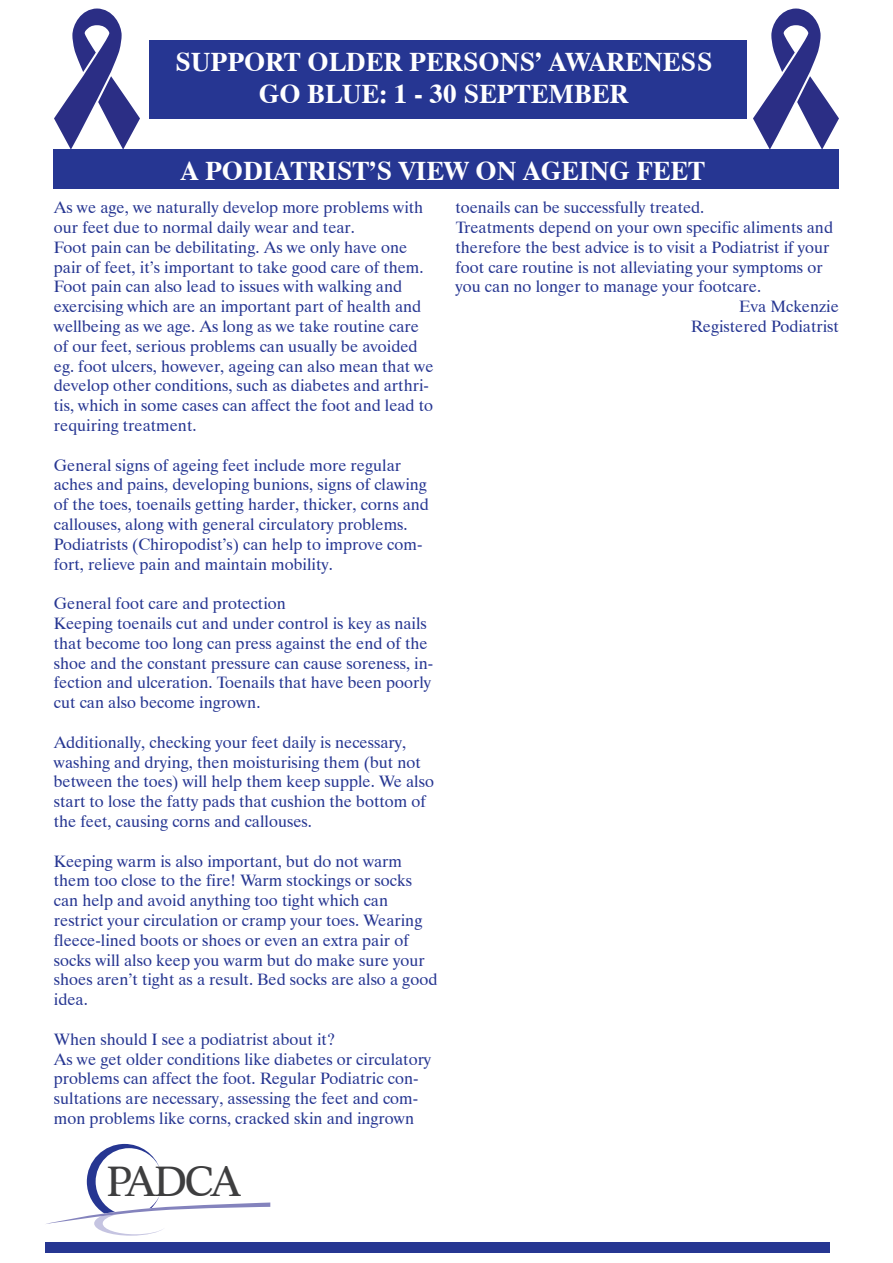
<style>
.page{position:relative;width:893px;height:1263px;background:#fff}
.page>*{position:absolute;margin:0;border:0;box-sizing:border-box;transform-origin:0 0}
.t1{font:40.8px "Dutch 809 BT Roman C";letter-spacing:-.07em;color:#3e3e3f}
.t2{font:700 27px "Dutch 801 BT";color:#fff}
.t3{font:16.5px/19.8px "Dutch 801 BT";color:#263692}
</style>
<div class="page">
<svg style="left:54px;top:9px;width:86px;height:141px"></svg>
<div style="left:149px;top:40px;width:597px;height:78px;background:#263692"></div>
<div style="left:54px;top:150px;width:785px;height:39px;background:#263692"></div>
<div style="left:45px;top:1242px;width:785px;height:11px;background:#263692"></div>
<svg style="left:753px;top:9px;width:86px;height:141px"></svg>
<svg style="left:46px;top:1144px;width:224px;height:92px"></svg>
<p class="t2" style="left:175px;top:45px;width:539px">SUPPORT OLDER PERSONS’ AWARENESS</p>
<p class="t2" style="left:259px;top:78px;width:371px">GO BLUE: 1 - 30 SEPTEMBER</p>
<p class="t2" style="left:181px;top:154px;width:526px">A PODIATRIST’S VIEW ON AGEING FEET</p>
<p class="t3" style="left:54px;top:197px;width:371px">As we age, we naturally develop more problems with our feet due to normal daily wear and tear.</p>
<p class="t3" style="left:54px;top:237px;width:381px">Foot pain can be debilitating. As we only have one pair of feet, it’s important to take good care of them.<br>Foot pain can also lead to issues with walking and exercising which are an important part of health and wellbeing as we age. As long as we take routine care of our feet, serious problems can usually be avoided eg. foot ulcers, however, ageing can also mean that we develop other conditions, such as diabetes and arthri&shy;tis, which in some cases can affect the foot and lead to requiring treatment.</p>
<p class="t3" style="left:54px;top:455px;width:377px">General signs of ageing feet include more regular aches and pains, developing bunions, signs of clawing of the toes, toenails getting harder, thicker, corns and callouses, along with general circulatory problems.</p>
<p class="t3" style="left:54px;top:534px;width:370px">Podiatrists (Chiropodist’s) can help to improve com&shy;fort, relieve pain and maintain mobility.</p>
<p class="t3" style="left:54px;top:593px;width:234px">General foot care and protection</p>
<p class="t3" style="left:54px;top:613px;width:381px">Keeping toenails cut and under control is key as nails that become too long can press against the end of the shoe and the constant pressure can cause soreness, in&shy;fection and ulceration. Toenails that have been poorly cut can also become ingrown.</p>
<p class="t3" style="left:54px;top:732px;width:382px">Additionally, checking your feet daily is necessary, washing and drying, then moisturising them (but not between the toes) will help them keep supple. We also start to lose the fatty pads that cushion the bottom of the feet, causing corns and callouses.</p>
<p class="t3" style="left:54px;top:851px;width:385px">Keeping warm is also important, but do not warm them too close to the fire! Warm stockings or socks can help and avoid anything too tight which can restrict your circulation or cramp your toes. Wearing fleece-lined boots or shoes or even an extra pair of socks will also keep you warm but do make sure your shoes aren’t tight as a result. Bed socks are also a good idea.</p>
<p class="t3" style="left:54px;top:1029px;width:283px">When should I see a podiatrist about it?</p>
<p class="t3" style="left:54px;top:1049px;width:379px">As we get older conditions like diabetes or circulatory problems can affect the foot. Regular Podiatric con&shy;sultations are necessary, assessing the feet and com&shy;mon problems like corns, cracked skin and ingrown</p>
<p class="t1" style="left:106px;top:1157px;width:137px">PADCA</p>
<p class="t3" style="left:455px;top:197px;width:250px">toenails can be successfully treated.</p>
<p class="t3" style="left:455px;top:217px;width:379px">Treatments depend on your own specific aliments and therefore the best advice is to visit a Podiatrist if your foot care routine is not alleviating your symptoms or you can no longer to manage your footcare.</p>
<p class="t3" style="left:739px;top:296px;width:101px">Eva Mckenzie</p>
<p class="t3" style="left:691px;top:316px;width:150px">Registered Podiatrist</p>
</div>
